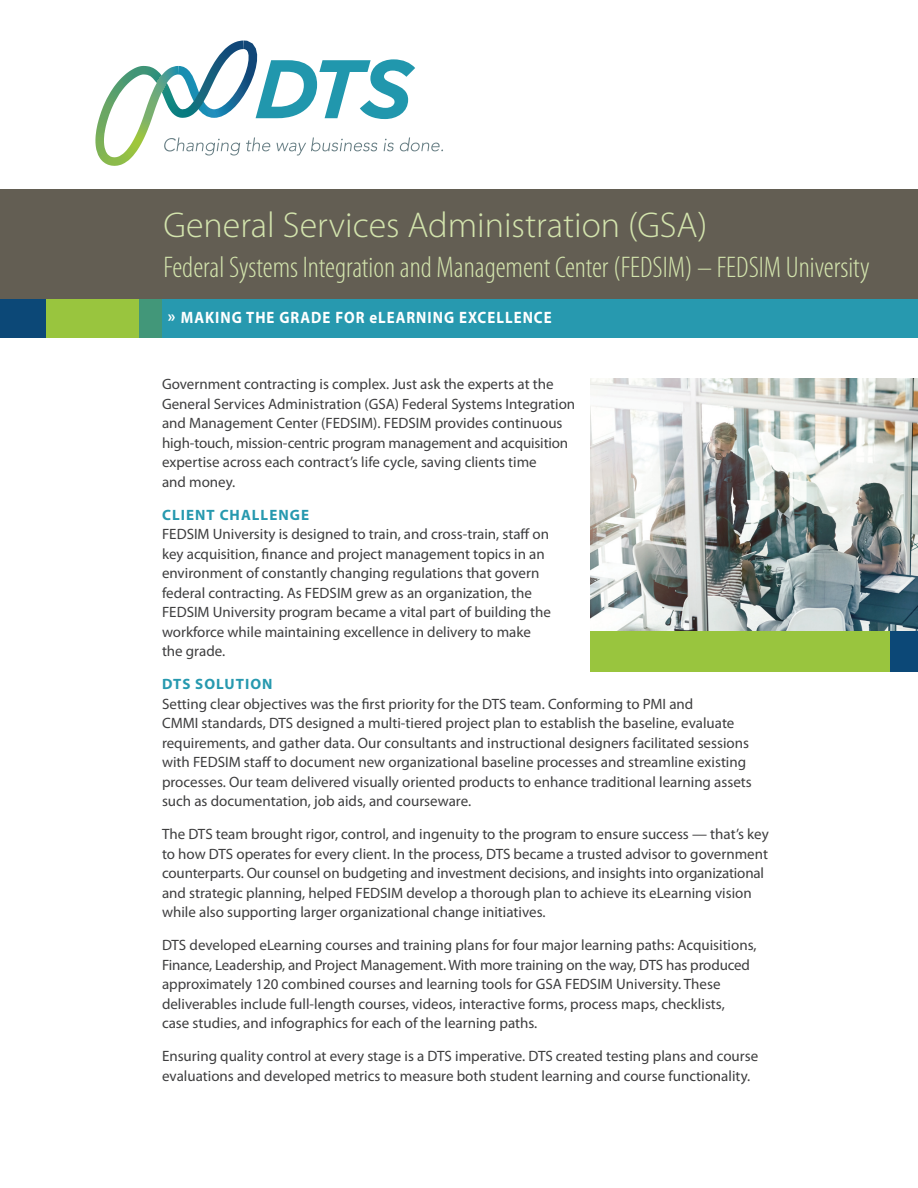
<style>
.page{position:relative;width:918px;height:1188px;background:#fff}
.page>*{position:absolute;margin:0;border:0;box-sizing:border-box;transform-origin:0 0}
.t1{font:300 36px "Myriad Pro";color:#d3e4ad}
.t2{font:300 condensed 30px "Myriad Pro";color:#d3e4ad}
.t3{font:700 16.5px "Myriad Pro";letter-spacing:.07em;color:#fff}
.t4{font:15px/19.5px "Myriad Pro";color:#3e3e3f}
.t5{font:700 15px "Myriad Pro";letter-spacing:.07em;color:#2799af}
</style>
<div class="page">
<img style="left:590px;top:378px;width:328px;height:253px">
<div style="left:590px;top:631px;width:328px;height:41px;background:#99c53e"></div>
<div style="left:891px;top:631px;width:27px;height:41px;background:#0c4877"></div>
<svg style="left:95px;top:40px;width:348px;height:126px"></svg>
<div style="left:162px;top:291px;width:756px;height:47px;background:#2799af"></div>
<div style="left:139px;top:288px;width:23px;height:50px;background:#429779"></div>
<div style="left:46px;top:288px;width:93px;height:50px;background:#99c53e"></div>
<div style="left:0;top:285px;width:46px;height:53px;background:#0c4877"></div>
<div style="left:0;top:189px;width:918px;height:109px;background:#635e53"></div>
<h1 class="t1" style="left:164px;top:205px;width:545px">General Services Administration (GSA)</h1>
<h2 class="t2" style="left:164px;top:251px;width:708px">Federal Systems Integration and Management Center (FEDSIM) – FEDSIM University</h2>
<p class="t3" style="left:168px;top:307px;width:385px">» MAKING THE GRADE FOR ELEARNING EXCELLENCE</p>
<p class="t4" style="left:162px;top:374px;width:415px">Government contracting is complex. Just ask the experts at the General Services Administration (GSA) Federal Systems Integration and Management Center (FEDSIM). FEDSIM provides continuous high-touch, mission-centric program management and acquisition expertise across each contract’s life cycle, saving clients time<br>and money.</p>
<p class="t5" style="left:162px;top:505px;width:148px">CLIENT CHALLENGE</p>
<p class="t4" style="left:162px;top:524px;width:391px">FEDSIM University is designed to train, and cross-train, staff on key acquisition, finance and project management topics in an environment of constantly changing regulations that govern federal contracting. As FEDSIM grew as an organization, the FEDSIM University program became a vital part of building the workforce while maintaining excellence in delivery to make the grade.</p>
<p class="t5" style="left:162px;top:674px;width:112px">DTS SOLUTION</p>
<p class="t4" style="left:162px;top:694px;width:591px">Setting clear objectives was the first priority for the DTS team. Conforming to PMI and<br>CMMI standards, DTS designed a multi-tiered project plan to establish the baseline, evaluate requirements, and gather data. Our consultants and instructional designers facilitated sessions with FEDSIM staff to document new organizational baseline processes and streamline existing processes. Our team delivered visually oriented products to enhance traditional learning assets such as documentation, job aids, and courseware.</p>
<p class="t4" style="left:162px;top:824px;width:608px">The DTS team brought rigor, control, and ingenuity to the program to ensure success — that’s key to how DTS operates for every client. In the process, DTS became a trusted advisor to government counterparts. Our counsel on budgeting and investment decisions, and insights into organizational and strategic planning, helped FEDSIM develop a thorough plan to achieve its eLearning vision while also supporting larger organizational change initiatives.</p>
<p class="t4" style="left:162px;top:935px;width:596px">DTS developed eLearning courses and training plans for four major learning paths: Acquisitions, Finance, Leadership, and Project Management. With more training on the way, DTS has produced approximately 120 combined courses and learning tools for GSA FEDSIM University. These deliverables include full-length courses, videos, interactive forms, process maps, checklists,<br>case studies, and infographics for each of the learning paths.</p>
<p class="t4" style="left:162px;top:1046px;width:598px">Ensuring quality control at every stage is a DTS imperative. DTS created testing plans and course evaluations and developed metrics to measure both student learning and course functionality.</p>
</div>
